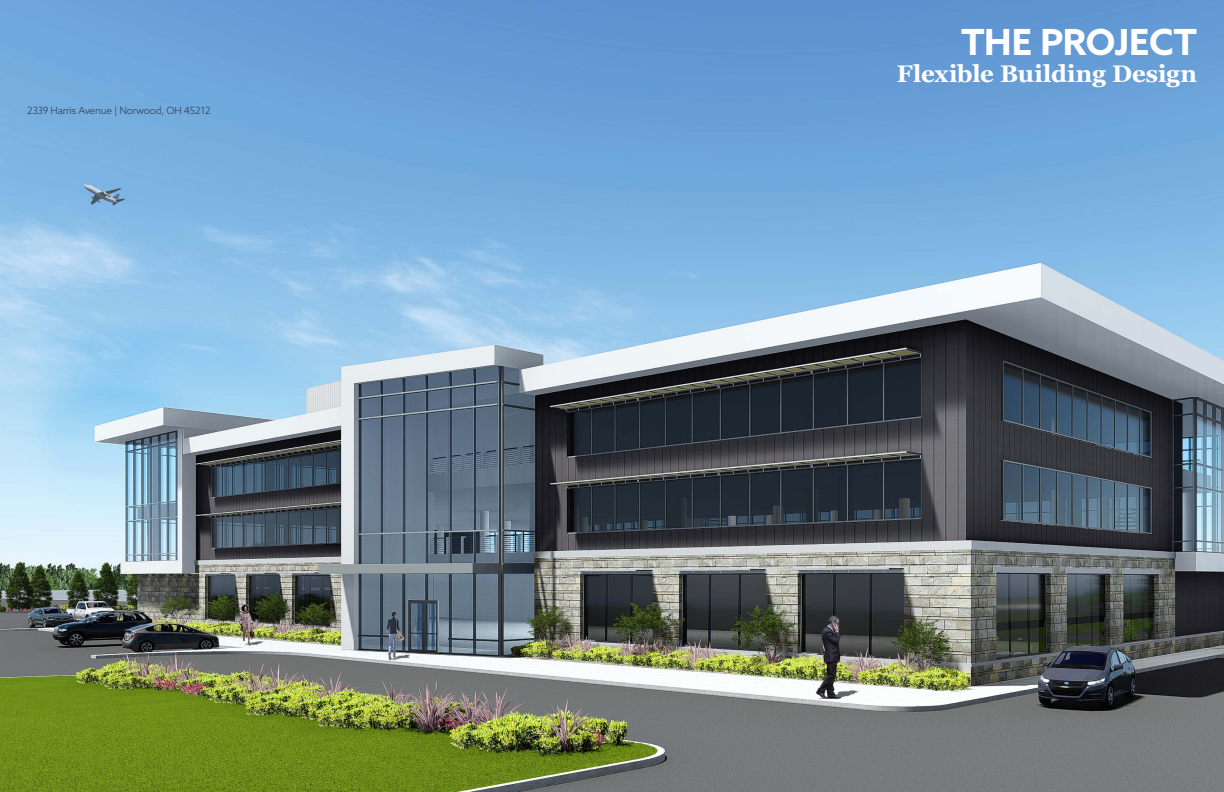
<style>
.page{position:relative;width:1224px;height:792px;background:#fff}
.page>*{position:absolute;margin:0;border:0;box-sizing:border-box;transform-origin:0 0}
.t1{font:700 36px "Azo Sans";letter-spacing:-.015em;color:#fff}
.t2{font:700 24px "Georgia";letter-spacing:-.005em;color:#fff}
.t3{font:300 10px "Azo Sans";letter-spacing:-.02em;color:#2e364c}
</style>
<div class="page">
<img style="left:0;top:0;width:1224px;height:792px">
<p class="t3" style="left:27px;top:104px;width:185px">2339 Harris Avenue | Norwood, OH 45212</p>
<h1 class="t1" style="left:961px;top:19px;width:237px">THE PROJECT</h1>
<h2 class="t2" style="left:897px;top:59px;width:302px">Flexible Building Design</h2>
</div>
